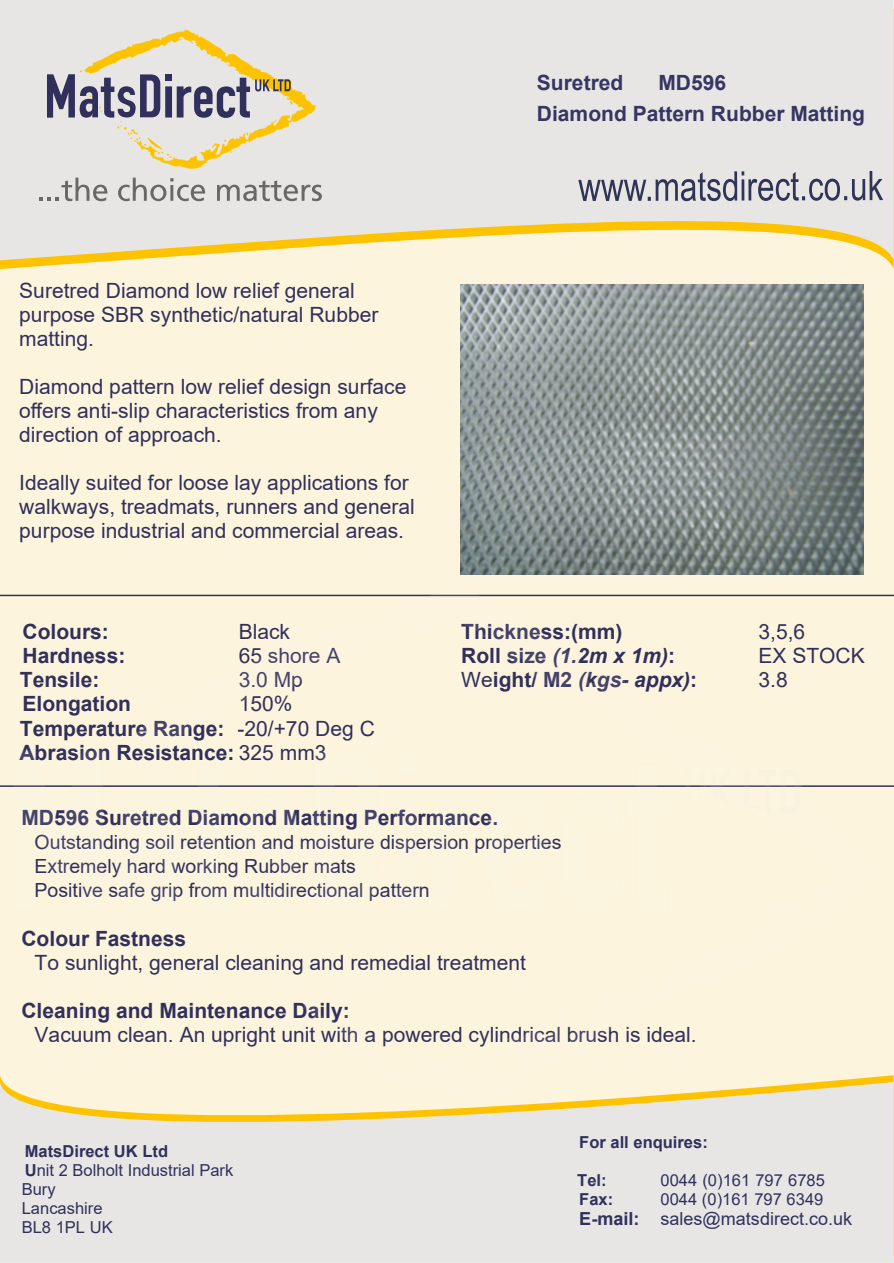
<style>
.page{position:relative;width:894px;height:1263px;background:#fff}
.page>*{position:absolute;margin:0;border:0;box-sizing:border-box;transform-origin:0 0}
.t1{font:21px/24.2px "Arial";color:#31305c}
.t2{font:700 21px/24.2px "Arial";color:#31305c}
.t3{font:700 21px/31px "Arial";color:#363563}
.t4{font:italic 700 21px "Arial";color:#31305c}
.t5{font:19.5px/24.2px "Arial";color:#31305c}
.t6{font:18px "Arial";color:#31305c}
.t7{font:16.5px/18.9px "Arial";color:#31305c}
.t8{font:700 16.5px "Arial";color:#31305c}
.s1{font-weight:400}
.s2{font-style:italic}
.s3{font-weight:400;font-style:normal}
.s4{font-style:normal}
.s5{font-weight:700}
</style>
<div class="page">
<div style="left:0;top:126px;width:893px;height:1137px;background:#fcf4dc"></div>
<svg style="left:0;top:0;width:893px;height:260px;background:#e9e5da"></svg>
<svg style="left:39px;top:178px;width:68px;height:23px;background:#c7c7c5"></svg>
<svg style="left:118px;top:178px;width:87px;height:23px;background:#c2c1bf"></svg>
<svg style="left:217px;top:180px;width:105px;height:21px;background:#bdbcba"></svg>
<svg style="left:47px;top:29px;width:269px;height:140px;background:#d4cdbd"></svg>
<div style="left:0;top:1082px;width:893px;height:181px;background:#e7e6e4"></div>
<hr style="left:0;top:595px;width:893px;height:1px;background:#31305c">
<hr style="left:0;top:785px;width:893px;height:2px;background:#31305c">
<svg style="left:578px;top:171px;width:304px;height:30px;background:#b3b3bb"></svg>
<img style="left:460px;top:285px;width:403px;height:289px">
<img style="left:13px;top:594px;width:867px;height:507px">
<p class="t3" style="left:536px;top:69px;width:88px">Suretred</p>
<p class="t3" style="left:536px;top:69px;width:329px;text-indent:121px">MD596<br>Diamond Pattern Rubber Matting</p>
<p class="t1" style="left:19px;top:280px;width:360px">Suretred Diamond low relief general purpose SBR synthetic/natural Rubber matting.</p>
<p class="t1" style="left:19px;top:376px;width:388px">Diamond pattern low relief design surface offers anti-slip characteristics from any direction of approach.</p>
<p class="t1" style="left:19px;top:473px;width:397px">Ideally suited for loose lay applications for walkways, treadmats, runners and general purpose industrial and commercial areas.</p>
<p class="t2" style="left:22px;top:622px;width:88px">Colours:</p>
<p class="t1" style="left:238px;top:622px;width:53px">Black</p>
<p class="t2" style="left:22px;top:646px;width:104px">Hardness:</p>
<p class="t1" style="left:238px;top:646px;width:103px">65 shore A</p>
<p class="t2" style="left:20px;top:670px;width:81px">Tensile:</p>
<p class="t1" style="left:238px;top:670px;width:66px">3.0 Mp</p>
<p class="t2" style="left:22px;top:694px;width:110px">Elongation</p>
<p class="t2" style="left:19px;top:694px;width:357px;text-indent:219px"><span class="s1">150%<br></span>Temperature Range: <span class="s1">-20/+70 Deg C<br></span>Abrasion Resistance: <span class="s1">325 mm3</span></p>
<p class="t2" style="left:461px;top:622px;width:163px">Thickness:(mm)</p>
<p class="t1" style="left:758px;top:622px;width:48px">3,5,6</p>
<p class="t2" style="left:461px;top:646px;width:215px">Roll size <span class="s2">(1.2m x 1m)</span>:</p>
<p class="t1" style="left:758px;top:646px;width:108px">EX STOCK</p>
<p class="t4" style="left:461px;top:672px;width:237px"><span class="s3">We</span><span class="s4">ight/ M2</span> (kgs- appx)<span class="s4">:</span></p>
<p class="t1" style="left:758px;top:670px;width:31px">3.8</p>
<p class="t2" style="left:21px;top:808px;width:478px">MD596 Suretred Diamond Matting Performance.</p>
<p class="t5" style="left:35px;top:832px;width:528px">Outstanding soil retention and moisture dispersion properties<br>Extremely hard working Rubber mats<br>Positive safe grip from multidirectional pattern</p>
<p class="t2" style="left:21px;top:928px;width:166px">Colour Fastness</p>
<p class="t1" style="left:35px;top:952px;width:492px">To sunlight, general cleaning and remedial treatment</p>
<p class="t2" style="left:21px;top:1000px;width:330px">Cleaning and Maintenance Daily:</p>
<p class="t1" style="left:35px;top:1024px;width:663px">Vacuum clean. An upright unit with a powered cylindrical brush is ideal.</p>
<p class="t7" style="left:22px;top:1144px;width:213px"><span class="s5">MatsDirect UK Ltd<br>U</span>nit 2 Bolholt Industrial Park<br>Bury<br>Lancashire<br>BL8 1PL UK</p>
<p class="t8" style="left:579px;top:1136px;width:130px">For all enquires:</p>
<p class="t8" style="left:577px;top:1174px;width:31px">Tel:</p>
<p class="t7" style="left:660px;top:1172px;width:166px">0044 (0)161 797 6785</p>
<p class="t8" style="left:579px;top:1193px;width:35px">Fax:</p>
<p class="t7" style="left:660px;top:1191px;width:164px">0044 (0)161 797 6349</p>
<p class="t6" style="left:579px;top:1212px;width:274px"><span class="s5">E-mail:</span> sales@matsdirect.co.uk</p>
</div>
